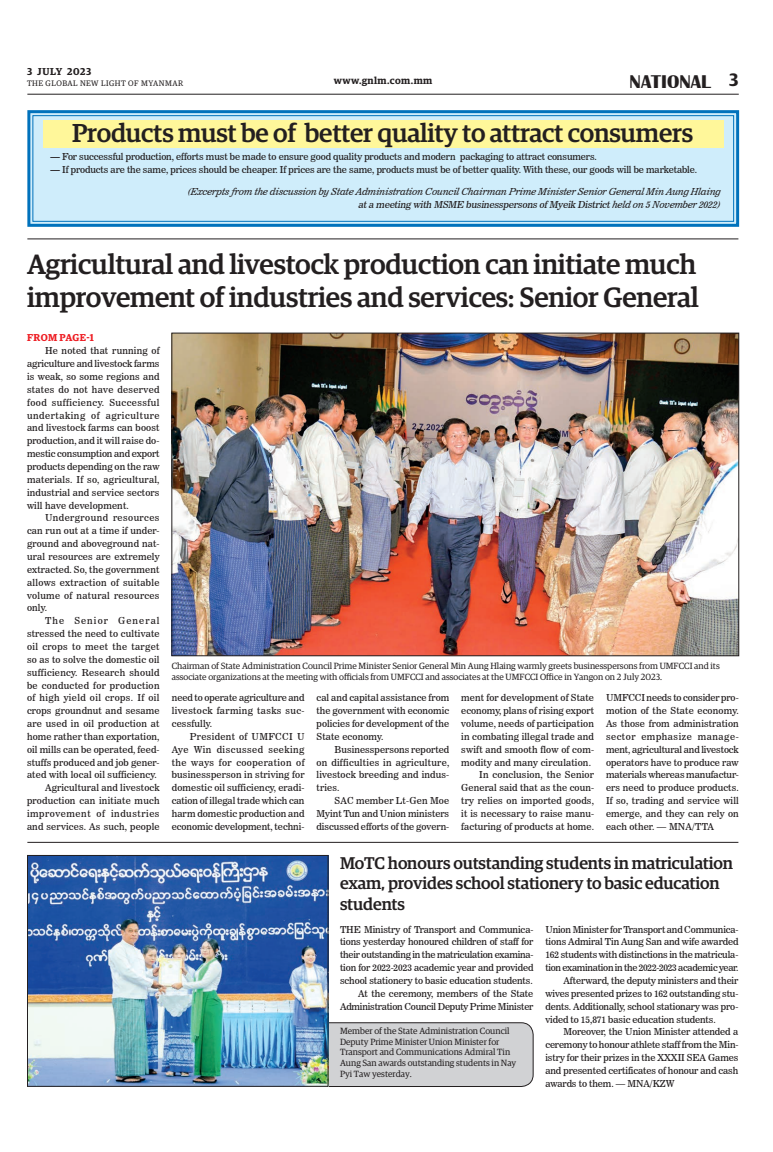
<style>
.page{position:relative;width:773px;height:1152px;background:#fff}
.page>*{position:absolute;margin:0;border:0;box-sizing:border-box;transform-origin:0 0}
.Brief_Head{font:500 28px/33.6px "Guardian Egyp";letter-spacing:-.01em;color:#231f20}
.Big_Sub_Heading{font:500 26px "Guardian Egyp";letter-spacing:-.01em;color:#231f20}
.t1{font:700 19px "Britannic";color:#231f20}
.t2{font:600 18px "Guardian Egyp";color:#231f20}
.Brief_Head-2{font:500 17px/20.4px "Guardian Egyp";letter-spacing:-.01em;color:#231f20}
.t3{font:600 10px "Guardian Egyp";letter-spacing:.045em;color:#231f20}
.Spill_Style{font:600 10px "Guardian Egyp";letter-spacing:.025em;color:#ee1d23}
._2nd_Body{font:9.5px/12.9px "News 706 BT Roman C";color:#231f20;text-align:justify}
._2nd_Body-2{font:italic 9.5px "News 706 BT Italic C";color:#221e1f}
._2nd_Body-3{font:9.5px/12.9px "News 706 BT Roman C";letter-spacing:-.02em;color:#231f20;text-align:right}
._2nd_Body-4{font:italic 9.5px "News 706 BT Roman C";color:#221e1f}
.t4{font:9px/10.8px "Guardian Egyp";color:#231f20}
.t5{font:8px "Guardian Egyp";letter-spacing:.06em;color:#231f20}
.s1{font-family:"News 706 BT Bold C"}
.s2{font-family:"News 706 BT Italic C"}
</style>
<div class="page">
<hr style="left:27px;top:94px;width:711px;height:1px;background:#231f20">
<div style="left:319px;top:1022px;width:214px;height:65px;background:#d1d2d4"></div>
<svg style="left:27px;top:110px;width:713px;height:117px;background:#bee3f5"></svg>
<div style="left:32px;top:115px;width:702px;height:107px;border:1px solid #0072bc"></div>
<div style="left:44px;top:120px;width:680px;height:28px;background:#fff79a"></div>
<hr style="left:27px;top:239px;width:711px;height:1px;background:#231f20">
<hr style="left:27px;top:842px;width:711px;height:1px;background:#231f20">
<img style="left:174px;top:335px;width:562px;height:319px">
<img style="left:29px;top:857px;width:297px;height:227px">
<div style="left:27px;top:855px;width:301px;height:231px;border:1px solid #231f20"></div>
<p class="t3" style="left:27px;top:64px;width:66px">3 JULY 2023</p>
<p class="t5" style="left:27px;top:78px;width:158px">THE GLOBAL NEW LIGHT OF MYANMAR</p>
<h3 class="t1" style="left:629px;top:71px;width:83px">NATIONAL</h3>
<p class="Big_Sub_Heading" style="left:72px;top:114px;width:622px">Products must be of better quality to attract consumers</p>
<p class="t3" style="left:334px;top:73px;width:100px">www.gnlm.com.mm</p>
<h3 class="t2" style="left:729px;top:67px;width:11px">3</h3>
<p class="_2nd_Body" style="left:51px;top:150px;width:547px"><span class="s1">—</span> For successful production, efforts must be made to ensure good quality products and modern packaging to attract consumers.</p>
<p class="_2nd_Body" style="left:51px;top:163px;width:648px"><span class="s1">—</span> If products are the same, prices should be cheaper. If prices are the same, products must be of better quality. With these, our goods will be marketable.</p>
<p class="_2nd_Body-2" style="left:187px;top:186px;width:535px">(Excerp ts from the discussion by State Administration CouncilChairman Prime Minister Senior GeneralMin Aung Hlaing</p>
<p class="_2nd_Body-4" style="left:358px;top:199px;width:364px">ata meeting with MSME businessp ersons of Myeik District<span class="s2">held on 5 November 2022)</span></p>
<p class="Brief_Head" style="left:27px;top:245px;width:673px">Agricultural and livestock production can initiate much improvement of industries and services: Senior General</p>
<p class="Spill_Style" style="left:27px;top:331px;width:68px">FROM PAGE-1</p>
<p class="_2nd_Body" style="left:27px;top:344px;width:134px;text-indent:18px">He noted that running of agriculture and livestock farms is weak, so some regions and states do not have deserved food sufficiency. Successful undertaking of agriculture and livestock farms can boost production, and it will raise do&shy;mestic consumption and export products depending on the raw materials. If so, agricultural, industrial and service sectors will have development.</p>
<p class="_2nd_Body" style="left:27px;top:512px;width:134px;text-indent:18px">Underground resources can run out at a time if under&shy;ground and aboveground nat&shy;ural resources are extremely extracted. So, the government allows extraction of suitable volume of natural resources only.</p>
<p class="_2nd_Body" style="left:27px;top:614px;width:134px;text-indent:18px">The Senior General stressed the need to cultivate oil crops to meet the target so as to solve the domestic oil sufficiency. Research should be conducted for production of high yield oil crops. If oil crops groundnut and sesame are used in oil production at home rather than exportation, oil mills can be operated, feed&shy;stuffs produced and job gener&shy;ated with local oil sufficiency.</p>
<p class="_2nd_Body" style="left:27px;top:781px;width:134px;text-indent:18px">Agricultural and livestock production can initiate much improvement of industries and services. As such, people</p>
<p class="t4" style="left:172px;top:660px;width:549px">Chairman of State Administration Council Prime Minister Senior General Min Aung Hlaing warmly greets businesspersons from UMFCCI and its associate organizations at the meeting with officials from UMFCCI and associates at the UMFCCI Office in Yangon on 2 July 2023.</p>
<p class="_2nd_Body" style="left:172px;top:691px;width:134px">need to operate agriculture and livestock farming tasks suc&shy;cessfully.</p>
<p class="_2nd_Body" style="left:172px;top:730px;width:134px;text-indent:18px">President of UMFCCI U Aye Win discussed seeking the ways for cooperation of businessperson in striving for domestic oil sufficiency, eradi&shy;cation of illegal trade which can harm domestic production and economic development, techni-</p>
<p class="_2nd_Body" style="left:316px;top:691px;width:134px">cal and capital assistance from the government with economic policies for development of the State economy.</p>
<p class="_2nd_Body" style="left:316px;top:743px;width:134px;text-indent:18px">Businesspersons reported on difficulties in agriculture, livestock breeding and indus&shy;tries.</p>
<p class="_2nd_Body" style="left:316px;top:794px;width:134px;text-indent:18px">SAC member Lt-Gen Moe Myint Tun and Union ministers discussed efforts of the govern-</p>
<p class="_2nd_Body" style="left:461px;top:691px;width:134px">ment for development of State economy, plans of rising export volume, needs of participation in combating illegal trade and swift and smooth flow of com&shy;modity and many circulation.</p>
<p class="_2nd_Body" style="left:461px;top:769px;width:134px;text-indent:18px">In conclusion, the Senior General said that as the coun&shy;try relies on imported goods, it is necessary to raise manu&shy;facturing of products at home.</p>
<p class="_2nd_Body" style="left:606px;top:691px;width:134px">UMFCCI needs to consider pro&shy;motion of the State economy.<br>As those from administration sector emphasize manage&shy;ment, agricultural and livestock operators have to produce raw materials whereas manufactur&shy;ers need to produce products.<br>If so, trading and service will emerge, and they can rely on each other. — MNA/TTA</p>
<p class="Brief_Head-2" style="left:340px;top:851px;width:394px">MoTC honours outstanding students in matriculation exam, provides school stationery to basic education students</p>
<p class="_2nd_Body" style="left:545px;top:923px;width:194px">Union Minister for Transport and Communica&shy;tions Admiral Tin Aung San and wife awarded 162 students with distinctions in the matricula&shy;tion examination in the 2022-2023 academic year.</p>
<p class="_2nd_Body" style="left:545px;top:974px;width:194px;text-indent:18px">Afterward, the deputy ministers and their wives presented prizes to 162 outstanding stu&shy;dents. Additionally, school stationary was pro&shy;vided to 15,871 basic education students.</p>
<p class="_2nd_Body" style="left:545px;top:1025px;width:194px;text-indent:18px">Moreover, the Union Minister attended a ceremony to honour athlete staff from the Min&shy;istry for their prizes in the XXXII SEA Games and presented certificates of honour and cash awards to them. — MNA/KZW</p>
<p class="_2nd_Body" style="left:340px;top:923px;width:195px">THE Ministry of Transport and Communica&shy;tions yesterday honoured children of staff for their outstanding in the matriculation examina&shy;tion for 2022-2023 academic year and provided school stationery to basic education students.</p>
<p class="_2nd_Body-3" style="left:340px;top:987px;width:195px">At the ceremony, members of the State<br>Administration Council Deputy Prime Minister</p>
<p class="t4" style="left:340px;top:1025px;width:178px">Member of the State Administration Council Deputy Prime Minister Union Minister for Transport and Communications Admiral Tin Aung San awards outstanding students in Nay Pyi Taw yesterday.</p>
</div>
